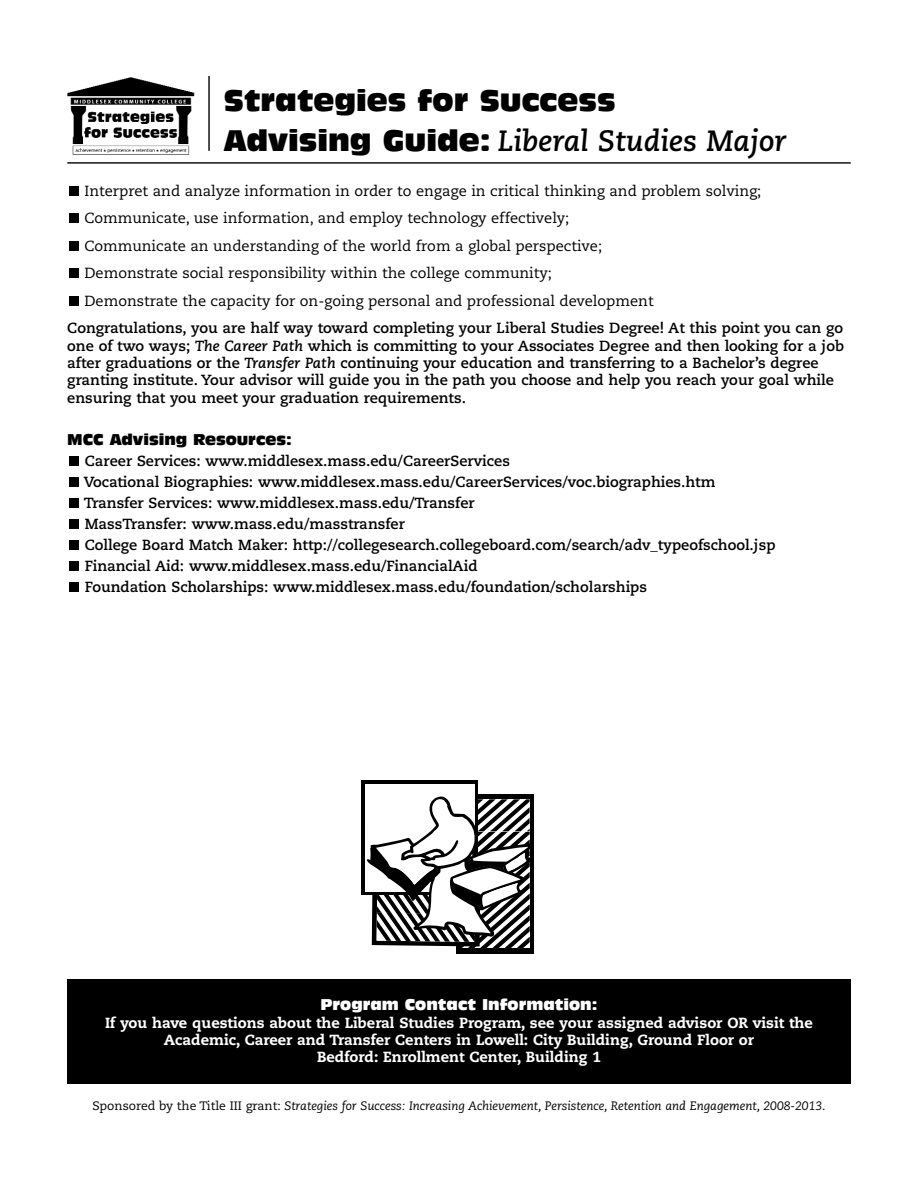
<style>
.page{position:relative;width:918px;height:1188px;background:#fff}
.page>*{position:absolute;margin:0;border:0;box-sizing:border-box;transform-origin:0 0}
.t1{font:italic 700 29.25px "Caecilia";color:#000}
.t2{font:27.9px "Incised 901 BT Compact";color:#000}
.t3{font:700 14.7px/21px "Caecilia";color:#000}
.t4{font:14.7px/27.5px "Caecilia";color:#000}
.t5{font:800 14.7px/17.4px "Caecilia";color:#fff;text-align:center}
.t6{font:14.7px "Incised 901 BT Compact";color:#fff}
.t7{font:14.7px "Incised 901 BT Compact";color:#000}
.t8{font:italic 12.15px "Caecilia";color:#000}
.s1{font-family:"Incised 901 BT Compact";font-weight:400;font-style:normal;font-size:27.9px}
.s2{font-style:italic}
.s3{font-style:normal}
</style>
<div class="page">
<div style="left:67px;top:980px;width:784px;height:104px;background:#000"></div>
<div style="left:69px;top:186px;width:10px;height:10px;background:#000"></div>
<div style="left:69px;top:296px;width:10px;height:10px;background:#000"></div>
<div style="left:69px;top:268px;width:10px;height:10px;background:#000"></div>
<div style="left:69px;top:241px;width:10px;height:10px;background:#000"></div>
<div style="left:69px;top:213px;width:10px;height:10px;background:#000"></div>
<div style="left:69px;top:456px;width:10px;height:10px;background:#000"></div>
<div style="left:69px;top:477px;width:10px;height:10px;background:#000"></div>
<div style="left:69px;top:498px;width:10px;height:10px;background:#000"></div>
<div style="left:69px;top:519px;width:10px;height:10px;background:#000"></div>
<div style="left:69px;top:540px;width:10px;height:10px;background:#000"></div>
<div style="left:69px;top:561px;width:10px;height:10px;background:#000"></div>
<div style="left:69px;top:582px;width:10px;height:10px;background:#000"></div>
<div style="left:457px;top:794px;width:77px;height:160px;background:#000"></div>
<div style="left:361px;top:780px;width:117px;height:115px;background:#000"></div>
<div style="left:365px;top:784px;width:109px;height:107px;background:#fff"></div>
<svg style="left:365px;top:796px;width:165px;height:152px"></svg>
<hr style="left:67px;top:162px;width:784px;height:2px;background:#000">
<img style="left:67px;top:77px;width:128px;height:78px">
<hr style="left:208px;top:76px;width:2px;height:75px;background:#000">
<h2 class="t2" style="left:224px;top:90px;width:393px">Strategies for Success</h2>
<h1 class="t1" style="left:224px;top:129px;width:564px"><span class="s1">Advising Guide:</span> Liberal Studies Major</h1>
<p class="t4" style="left:84px;top:178px;width:678px">Interpret and analyze information in order to engage in critical thinking and problem solving; Communicate, use information, and employ technology effectively;<br>Communicate an understanding of the world from a global perspective;<br>Demonstrate social responsibility within the college community;<br>Demonstrate the capacity for on-going personal and professional development</p>
<p class="t3" style="left:67px;top:321px;width:778px;line-height:17.4px">Congratulations, you are half way toward completing your Liberal Studies Degree! At this point you can go one of two ways; <span class="s2">The Career Path</span> which is committing to your Associates Degree and then looking for a job after graduations or the <span class="s2">Transfer Path</span> continuing your education and transferring to a Bachelor’s degree granting institute. Your advisor will guide you in the path you choose and help you reach your goal while ensuring that you meet your graduation requirements.</p>
<p class="t7" style="left:67px;top:434px;width:226px">MCC Advising Resources:</p>
<p class="t3" style="left:84px;top:452px;width:693px">Career Services: www.middlesex.mass.edu/CareerServices<br>Vocational Biographies: www.middlesex.mass.edu/CareerServices/voc.biographies.htm Transfer Services: www.middlesex.mass.edu/Transfer<br>MassTransfer: www.mass.edu/masstransfer<br>College Board Match Maker: http://collegesearch.collegeboard.com/search/adv_typeofschool.jsp Financial Aid: www.middlesex.mass.edu/FinancialAid<br>Foundation Scholarships: www.middlesex.mass.edu/foundation/scholarships</p>
<p class="t6" style="left:321px;top:999px;width:278px">Program Contact Information:</p>
<p class="t5" style="left:105px;top:1015px;width:709px">If you have questions about the Liberal Studies Program, see your assigned advisor OR visit the<br>Academic, Career and Transfer Centers in Lowell: City Building, Ground Floor or<br>Bedford: Enrollment Center, Building 1</p>
<p class="t8" style="left:92px;top:1100px;width:735px"><span class="s3">Sponsored by the Title III grant:</span> Strategies for Success: Increasing Achievement, Persistence, Retention and Engagement, 2008-2013<span class="s3">.</span></p>
</div>
